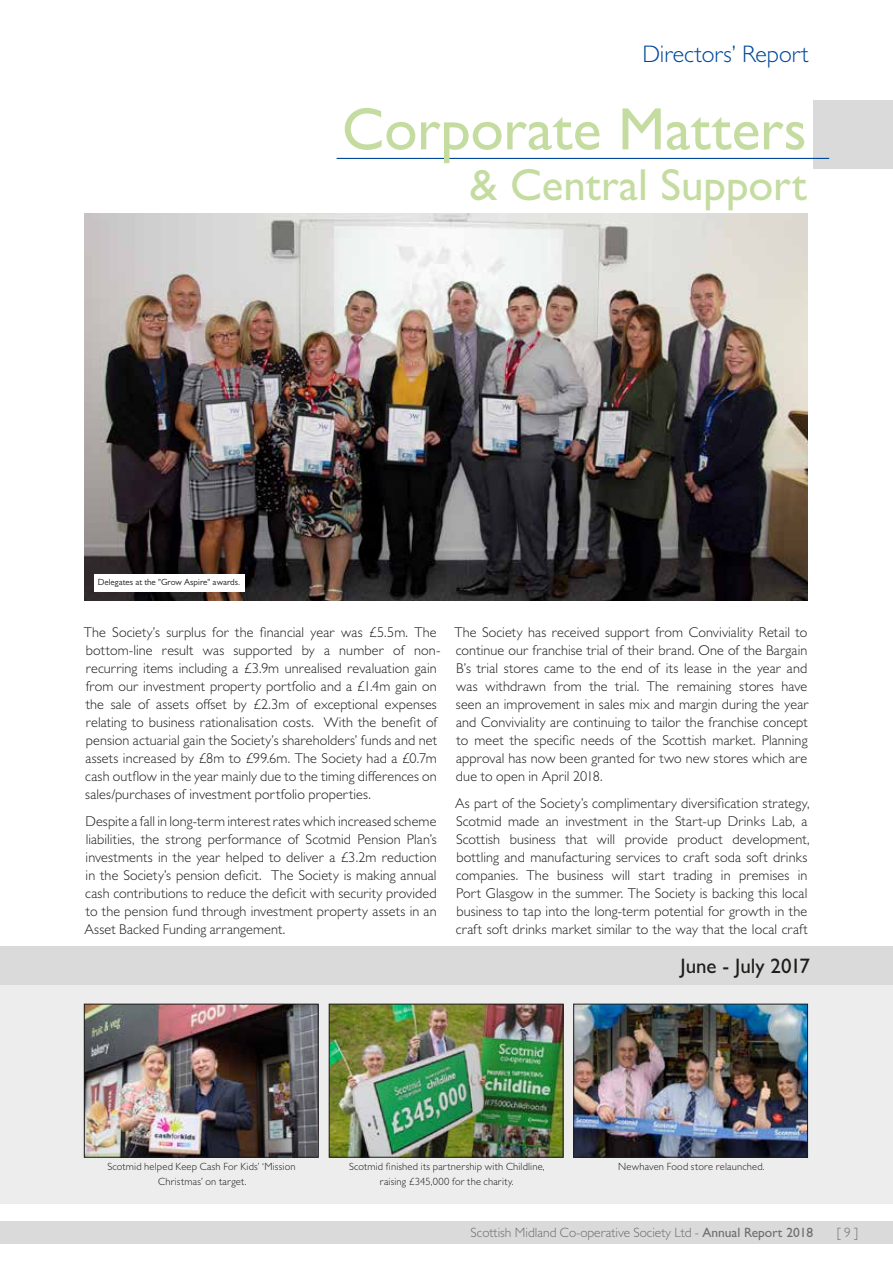
<style>
.page{position:relative;width:893px;height:1263px;background:#fff}
.page>*{position:absolute;margin:0;border:0;box-sizing:border-box;transform-origin:0 0}
.t1{font:500 60px "Gill Sans MT Pro";color:#c5dca1}
.t2{font:500 45px "Gill Sans MT Pro";color:#c5dca1}
.t3{font:300 24px "Gill Sans MT Pro";color:#00489a}
.t4{font:500 21px "Gill Sans MT Pro";color:#1d1d1b}
.t5{font:300 14.25px/18px "Gill Sans MT Pro";letter-spacing:.005em;color:#1d1d1b}
.t6{font:300 13.5px "Gill Sans MT Pro";color:#706f6f}
.t7{font:300 10.5px/15px "Gill Sans MT Pro";letter-spacing:.015em;color:#1d1d1b;text-align:center}
.t8{font:9px "Gill Sans MT Pro";color:#1d1d1b}
.s1{font-weight:500}
</style>
<div class="page">
<div style="left:0;top:1221px;width:893px;height:23px;background:#dadada"></div>
<div style="left:813px;top:100px;width:80px;height:68px;background:#dadada"></div>
<hr style="left:337px;top:158px;width:492px;height:1px;background:#00489a">
<img style="left:85px;top:214px;width:722px;height:387px">
<div style="left:94px;top:574px;width:150px;height:18px;background:#fff"></div>
<div style="left:0;top:946px;width:893px;height:258px;background:#ededed"></div>
<div style="left:0;top:946px;width:893px;height:38px;background:#dadada"></div>
<img style="left:331px;top:1006px;width:230px;height:149px">
<div style="left:329px;top:1004px;width:234px;height:153px;border:1px solid #1d1d1b"></div>
<img style="left:575px;top:1006px;width:231px;height:149px">
<div style="left:573px;top:1004px;width:235px;height:153px;border:1px solid #1d1d1b"></div>
<img style="left:86px;top:1006px;width:231px;height:149px">
<div style="left:84px;top:1004px;width:235px;height:153px;border:1px solid #1d1d1b"></div>
<h3 class="t3" style="left:642px;top:39px;width:168px">Directors’ Report</h3>
<h1 class="t1" style="left:342px;top:93px;width:466px">Corporate Matters</h1>
<h2 class="t2" style="left:469px;top:158px;width:339px">&amp; Central Support</h2>
<p class="t8" style="left:98px;top:576px;width:144px">Delegates at the "Grow Aspire" awards.</p>
<p class="t5" style="left:84px;top:622px;width:358px">The Society’s surplus for the financial year was £5.5m. The bottom-line result was supported by a number of non&shy;recurring items including a £3.9m unrealised revaluation gain from our investment property portfolio and a £1.4m gain on the sale of assets offset by £2.3m of exceptional expenses relating to business rationalisation costs. With the benefit of pension actuarial gain the Society’s shareholders’ funds and net assets increased by £8m to £99.6m. The Society had a £0.7m cash outflow in the year mainly due to the timing differences on sales/purchases of investment portfolio properties.</p>
<p class="t5" style="left:84px;top:811px;width:354px;text-align:justify">Despite a fall in long-term interest rates which increased scheme liabilities, the strong performance of Scotmid Pension Plan’s investments in the year helped to deliver a £3.2m reduction in the Society’s pension deficit. The Society is making annual cash contributions to reduce the deficit with security provided to the pension fund through investment property assets in an Asset Backed Funding arrangement.</p>
<p class="t5" style="left:454px;top:622px;width:356px;text-align:justify">The Society has received support from Conviviality Retail to continue our franchise trial of their brand. One of the Bargain B’s trial stores came to the end of its lease in the year and was withdrawn from the trial. The remaining stores have seen an improvement in sales mix and margin during the year and Conviviality are continuing to tailor the franchise concept to meet the specific needs of the Scottish market. Planning approval has now been granted for two new stores which are due to open in April 2018.</p>
<p class="t5" style="left:455px;top:793px;width:356px">As part of the Society’s complimentary diversification strategy, Scotmid made an investment in the Start-up Drinks Lab, a Scottish business that will provide product development, bottling and manufacturing services to craft soda soft drinks companies. The business will start trading in premises in Port Glasgow in the summer. The Society is backing this local business to tap into the long-term potential for growth in the craft soft drinks market similar to the way that the local craft</p>
<h3 class="t4" style="left:680px;top:954px;width:131px">June - July 2017</h3>
<p class="t7" style="left:107px;top:1159px;width:190px">Scotmid helped Keep Cash For Kids’ ‘Mission</p>
<p class="t7" style="left:618px;top:1159px;width:148px">Newhaven Food store relaunched.</p>
<p class="t7" style="left:158px;top:1174px;width:90px">Christmas’ on target.</p>
<p class="t7" style="left:349px;top:1159px;width:197px">Scotmid finished its partnership with Childline, raising £345,000 for the charity.</p>
<p class="t6" style="left:471px;top:1224px;width:344px">Scottish Midland Co-operative Society Ltd - <span class="s1">Annual Report 2018</span></p>
<p class="t6" style="left:837px;top:1224px;width:23px">[ 9 ]</p>
</div>
